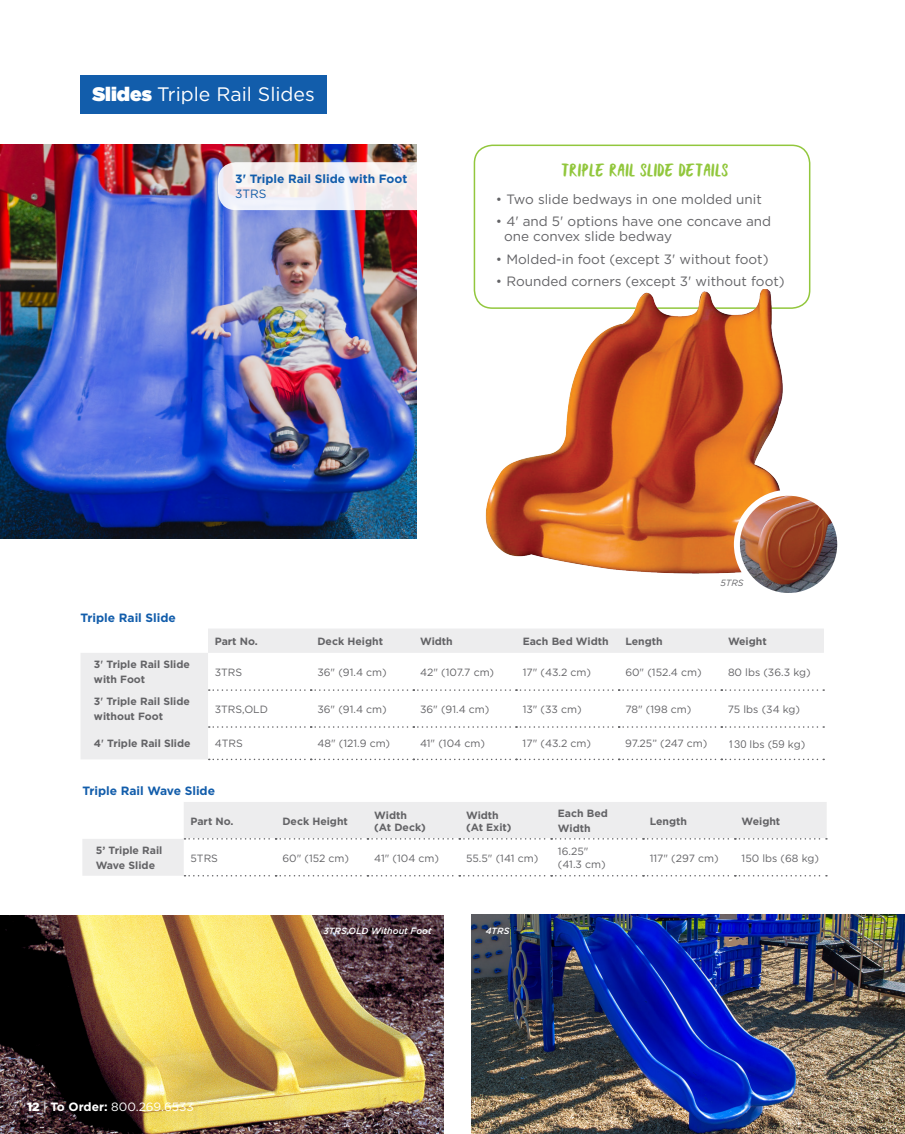
<style>
.page{position:relative;width:905px;height:1134px;background:#fff}
.page>*{position:absolute;margin:0;border:0;box-sizing:border-box;transform-origin:0 0}
.t1{font:30px "Black Gate Sans";color:#92c73d}
.t2{font:19.5px "Gotham";color:#fff}
.t3{font:13.5px/15px "Gotham";color:#636366}
.Model{font:700 12px/15px "Gotham";color:#125dab}
.t4{font:12px "Gotham";color:#fff}
.Table_Content{font:10.5px/12.6px "Gotham";color:#636366}
.t5{font:700 10.5px/15px "Gotham";color:#636366}
.t6{font:italic 500 9px "Gotham";color:#fff}
.t7{font:italic 9px "Gotham";color:#636366}
.s1{font-weight:900}
.s2{font-weight:400}
.s3{font-weight:300}
.s4{font-weight:500}
.s5{font-family:"Folio BT";font-weight:300;font-size:11.25px}
.s6{font-weight:700}
</style>
<div class="page">
<img style="left:0;top:916px;width:443px;height:218px">
<img style="left:471px;top:915px;width:433px;height:219px">
<img style="left:0;top:144px;width:416px;height:394px">
<svg style="left:218px;top:162px;width:199px;height:48px"></svg>
<div style="left:473px;top:145px;width:337px;height:164px;border:2px solid #92c73d;border-radius:18px"></div>
<div style="left:80px;top:75px;width:247px;height:39px;background:#125dab"></div>
<svg style="left:81px;top:629px;width:743px;height:130px"></svg>
<svg style="left:209px;top:759px;width:615px;height:1px"></svg>
<svg style="left:209px;top:689px;width:615px;height:2px"></svg>
<svg style="left:209px;top:726px;width:615px;height:2px"></svg>
<svg style="left:82px;top:802px;width:744px;height:74px;fill:#ededee"></svg>
<svg style="left:184px;top:838px;width:643px;height:2px"></svg>
<svg style="left:184px;top:875px;width:643px;height:2px"></svg>
<img style="left:473px;top:290px;width:338px;height:284px">
<img style="left:736px;top:493px;width:104px;height:103px;border-radius:52px">
<div style="left:733px;top:490px;width:110px;height:109px;border:6px solid #fff;border-radius:50%"></div>
<p class="t2" style="left:92px;top:81px;width:224px"><span class="s1">Slides</span> Triple Rail Slides</p>
<p class="Model" style="left:235px;top:171px;width:174px">3' Triple Rail Slide with Foot<br><span class="s2">3TRS</span></p>
<p class="t1" style="left:562px;top:151px;width:168px">triple rail slide details</p>
<p class="t3" style="left:496px;top:191px;width:267px"><span class="s3">•</span> Two slide bedways in one molded unit</p>
<p class="t3" style="left:504px;top:214px;width:268px;text-indent:-8px"><span class="s3">•</span> 4' and 5' options have one concave and one convex slide bedway</p>
<p class="t3" style="left:496px;top:251px;width:274px"><span class="s3">•</span> Molded-in foot (except 3' without foot)</p>
<p class="t3" style="left:496px;top:274px;width:290px"><span class="s3">•</span> Rounded corners (except 3' without foot)</p>
<p class="Model" style="left:80px;top:610px;width:97px">Triple Rail Slide</p>
<p class="t7" style="left:720px;top:577px;width:25px">5TRS</p>
<p class="t5" style="left:215px;top:634px;width:45px">Part No.</p>
<p class="t5" style="left:317px;top:634px;width:67px">Deck Height</p>
<p class="t5" style="left:420px;top:634px;width:34px">Width</p>
<p class="t5" style="left:522px;top:634px;width:87px">Each Bed Width</p>
<p class="t5" style="left:625px;top:634px;width:39px">Length</p>
<p class="t5" style="left:728px;top:634px;width:40px">Weight</p>
<p class="t5" style="left:94px;top:657px;width:97px">3<span class="s4">'</span> Triple Rail Slide with Foot</p>
<p class="Table_Content" style="left:215px;top:665px;width:29px">3TRS</p>
<p class="Table_Content" style="left:317px;top:665px;width:71px">36" (91.4 cm)</p>
<p class="Table_Content" style="left:420px;top:665px;width:76px">42" (107.7 cm)</p>
<p class="Table_Content" style="left:522px;top:665px;width:70px">17" (43.2 cm)</p>
<p class="Table_Content" style="left:625px;top:665px;width:78px">60" (152.4 cm)</p>
<p class="Table_Content" style="left:728px;top:665px;width:84px">80 lbs (36.3 kg)</p>
<p class="t5" style="left:94px;top:694px;width:97px">3<span class="s4">'</span> Triple Rail Slide without Foot</p>
<p class="Table_Content" style="left:215px;top:703px;width:55px">3TRS,OLD</p>
<p class="Table_Content" style="left:317px;top:703px;width:71px">36" (91.4 cm)</p>
<p class="Table_Content" style="left:420px;top:703px;width:71px">36" (91.4 cm)</p>
<p class="Table_Content" style="left:522px;top:703px;width:61px">13" (33 cm)</p>
<p class="Table_Content" style="left:625px;top:703px;width:67px">78" (198 cm)</p>
<p class="Table_Content" style="left:728px;top:703px;width:74px">75 lbs (34 kg)</p>
<p class="t5" style="left:94px;top:736px;width:98px">4<span class="s4">'</span> Triple Rail Slide</p>
<p class="Table_Content" style="left:215px;top:737px;width:30px">4TRS</p>
<p class="Table_Content" style="left:317px;top:737px;width:74px">48" (121.9 cm)</p>
<p class="Table_Content" style="left:420px;top:737px;width:66px">41" (104 cm)</p>
<p class="Table_Content" style="left:522px;top:737px;width:70px">17" (43.2 cm)</p>
<p class="Table_Content" style="left:625px;top:737px;width:84px">97.25” (247 cm)</p>
<p class="Table_Content" style="left:728px;top:737px;width:79px"><span class="s5">130</span> lbs (<span class="s5">59</span> kg)</p>
<p class="Model" style="left:82px;top:783px;width:134px">Triple Rail Wave Slide</p>
<p class="t5" style="left:190px;top:813px;width:45px">Part No.</p>
<p class="t5" style="left:282px;top:813px;width:67px">Deck Height</p>
<p class="t5" style="left:374px;top:809px;width:53px;line-height:12px">Width (At Deck)</p>
<p class="t5" style="left:466px;top:809px;width:47px;line-height:12px">Width (At Exit)</p>
<p class="t5" style="left:558px;top:806px;width:52px">Each Bed<br>Width</p>
<p class="t5" style="left:649px;top:813px;width:39px">Length</p>
<p class="t5" style="left:741px;top:813px;width:40px">Weight</p>
<p class="t5" style="left:96px;top:843px;width:68px">5’ Triple Rail<br>Wave Slide</p>
<p class="Table_Content" style="left:190px;top:851px;width:29px">5TRS</p>
<p class="Table_Content" style="left:282px;top:851px;width:68px">60" (152 cm)</p>
<p class="Table_Content" style="left:374px;top:851px;width:66px">41" (104 cm)</p>
<p class="Table_Content" style="left:466px;top:851px;width:74px">55.5" (141 cm)</p>
<p class="Table_Content" style="left:558px;top:845px;width:49px">16.25" (41.3 cm)</p>
<p class="Table_Content" style="left:649px;top:851px;width:70px">117" (297 cm)</p>
<p class="Table_Content" style="left:741px;top:851px;width:79px">150 lbs (68 kg)</p>
<p class="t4" style="left:27px;top:1099px;width:168px"><span class="s1">12</span> | <span class="s6">To Order:</span> 800.269.6533</p>
<p class="t6" style="left:323px;top:925px;width:110px">3TRS,OLD Without Foot</p>
<p class="t6" style="left:485px;top:925px;width:25px">4TRS</p>
</div>
